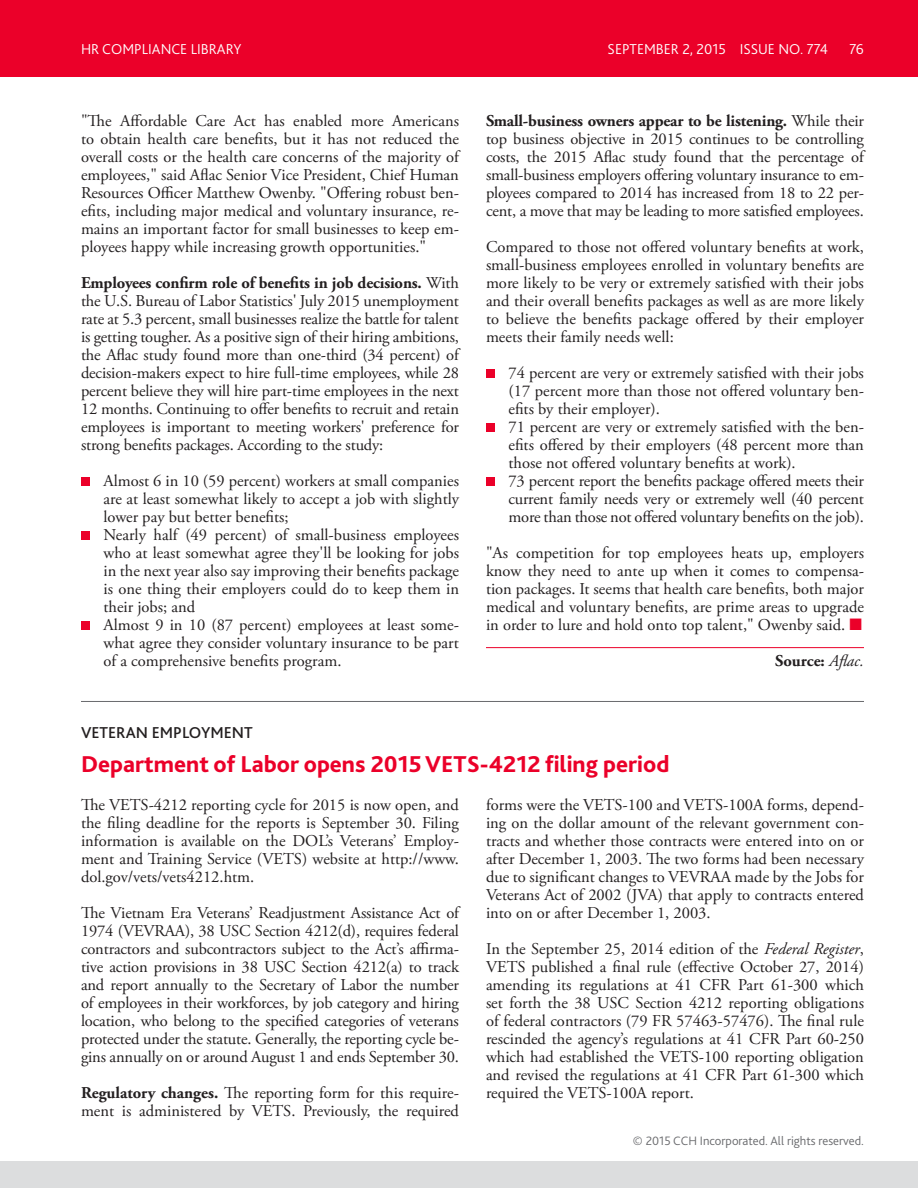
<style>
.page{position:relative;width:918px;height:1188px;background:#fff}
.page>*{position:absolute;margin:0;border:0;box-sizing:border-box;transform-origin:0 0}
.H1_A{font:800 24px "Bliss 2";color:#eb0029}
.Body_A{font:16.5px/18px "Adobe Garamond Pro";color:#231f20;text-align:justify}
.Bullet_A_i{font:16.5px/18px "Adobe Garamond Pro";color:#231f20;text-align:justify}
.Kicker_A_i{font:500 16.5px "Bliss 2";color:#231f20}
.Cite_A{font:700 16.5px "Adobe Garamond Pro";color:#231f20}
.t1{font:300 15px "Bliss 2";color:#fff}
.t2{font:300 12.75px "Bliss 2";color:#696a6d}
.s1{font-weight:700}
.s2{color:#eb0029}
.s3{font-weight:400;font-style:italic}
.s4{font-style:italic}
</style>
<div class="page">
<div style="left:0;top:0;width:918px;height:76px;background:#eb0029"></div>
<div style="left:0;top:1162px;width:918px;height:26px;background:#dcddde"></div>
<div style="left:81px;top:477px;width:9px;height:9px;background:#eb0029"></div>
<div style="left:81px;top:531px;width:9px;height:9px;background:#eb0029"></div>
<div style="left:81px;top:621px;width:9px;height:9px;background:#eb0029"></div>
<div style="left:486px;top:369px;width:9px;height:9px;background:#eb0029"></div>
<div style="left:486px;top:423px;width:9px;height:9px;background:#eb0029"></div>
<div style="left:486px;top:477px;width:9px;height:9px;background:#eb0029"></div>
<hr style="left:486px;top:647px;width:378px;height:1px;background:#eb0029">
<hr style="left:81px;top:701px;width:783px;height:1px;background:#696a6d">
<p class="t1" style="left:81px;top:40px;width:162px">HR COMPLIANCE LIBRARY</p>
<p class="t1" style="left:608px;top:40px;width:222px">SEPTEMBER 2, 2015 ISSUE NO. 774</p>
<p class="t1" style="left:849px;top:40px;width:16px">76</p>
<p class="Body_A" style="left:81px;top:112px;width:380px">"The Affordable Care Act has enabled more Americans to obtain health care benefits, but it has not reduced the overall costs or the health care concerns of the majority of employees," said Aflac Senior Vice President, Chief Human Resources Officer Matthew Owenby. "Offering robust ben&shy;efits, including major medical and voluntary insurance, re&shy;mains an important factor for small businesses to keep em&shy;ployees happy while increasing growth opportunities."</p>
<p class="Body_A" style="left:81px;top:274px;width:380px"><span class="s1">Employees confirm role of benefits in job decisions.</span> With the U.S. Bureau of Labor Statistics' July 2015 unemployment rate at 5.3 percent, small businesses realize the battle for talent is getting tougher. As a positive sign of their hiring ambitions, the Aflac study found more than one-third (34 percent) of decision-makers expect to hire full-time employees, while 28 percent believe they will hire part-time employees in the next 12 months. Continuing to offer benefits to recruit and retain employees is important to meeting workers' preference for strong benefits packages. According to the study:</p>
<p class="Bullet_A_i" style="left:104px;top:472px;width:357px">Almost 6 in 10 (59 percent) workers at small companies are at least somewhat likely to accept a job with slightly lower pay but better benefits;</p>
<p class="Bullet_A_i" style="left:104px;top:526px;width:357px">Nearly half (49 percent) of small-business employees who at least somewhat agree they'll be looking for jobs in the next year also say improving their benefits package is one thing their employers could do to keep them in their jobs; and</p>
<p class="Bullet_A_i" style="left:104px;top:616px;width:357px">Almost 9 in 10 (87 percent) employees at least some&shy;what agree they consider voluntary insurance to be part of a comprehensive benefits program.</p>
<p class="Body_A" style="left:486px;top:112px;width:380px"><span class="s1">Small-business owners appear to be listening.</span> While their top business objective in 2015 continues to be controlling costs, the 2015 Aflac study found that the percentage of small-business employers offering voluntary insurance to em&shy;ployees compared to 2014 has increased from 18 to 22 per&shy;cent, a move that may be leading to more satisfied employees.</p>
<p class="Body_A" style="left:486px;top:238px;width:380px">Compared to those not offered voluntary benefits at work, small-business employees enrolled in voluntary benefits are more likely to be very or extremely satisfied with their jobs and their overall benefits packages as well as are more likely to believe the benefits package offered by their employer meets their family needs well:</p>
<p class="Bullet_A_i" style="left:508px;top:364px;width:357px">74 percent are very or extremely satisfied with their jobs (17 percent more than those not offered voluntary ben&shy;efits by their employer).</p>
<p class="Bullet_A_i" style="left:508px;top:418px;width:357px">71 percent are very or extremely satisfied with the ben&shy;efits offered by their employers (48 percent more than those not offered voluntary benefits at work).</p>
<p class="Bullet_A_i" style="left:508px;top:472px;width:357px">73 percent report the benefits package offered meets their current family needs very or extremely well (40 percent more than those not offered voluntary benefits on the job).</p>
<p class="Body_A" style="left:486px;top:544px;width:380px">"As competition for top employees heats up, employers know they need to ante up when it comes to compensa&shy;tion packages. It seems that health care benefits, both major medical and voluntary benefits, are prime areas to upgrade in order to lure and hold onto top talent," Owenby said. <span class="s2">■</span></p>
<p class="Cite_A" style="left:775px;top:651px;width:90px">Source: <span class="s3">Aflac.</span></p>
<p class="Kicker_A_i" style="left:81px;top:722px;width:173px">VETERAN EMPLOYMENT</p>
<p class="H1_A" style="left:81px;top:749px;width:590px">Department of Labor opens 2015 VETS-4212 filing period</p>
<p class="Body_A" style="left:81px;top:796px;width:380px">The VETS-4212 reporting cycle for 2015 is now open, and the filing deadline for the reports is September 30. Filing information is available on the DOL’s Veterans’ Employ&shy;ment and Training Service (VETS) website at http://www. dol.gov/vets/vets4212.htm.</p>
<p class="Body_A" style="left:81px;top:904px;width:380px">The Vietnam Era Veterans’ Readjustment Assistance Act of 1974 (VEVRAA), 38 USC Section 4212(d), requires federal contractors and subcontractors subject to the Act’s affirma&shy;tive action provisions in 38 USC Section 4212(a) to track and report annually to the Secretary of Labor the number of employees in their workforces, by job category and hiring location, who belong to the specified categories of veterans protected under the statute. Generally, the reporting cycle be&shy;gins annually on or around August 1 and ends September 30.</p>
<p class="Body_A" style="left:81px;top:1084px;width:380px"><span class="s1">Regulatory changes.</span> The reporting form for this require&shy;ment is administered by VETS. Previously, the required</p>
<p class="Body_A" style="left:486px;top:796px;width:380px">forms were the VETS-100 and VETS-100A forms, depend&shy;ing on the dollar amount of the relevant government con&shy;tracts and whether those contracts were entered into on or after December 1, 2003. The two forms had been necessary due to significant changes to VEVRAA made by the Jobs for Veterans Act of 2002 (JVA) that apply to contracts entered into on or after December 1, 2003.</p>
<p class="Body_A" style="left:486px;top:940px;width:380px">In the September 25, 2014 edition of the <span class="s4">Federal Register</span>, VETS published a final rule (effective October 27, 2014) amending its regulations at 41 CFR Part 61-300 which set forth the 38 USC Section 4212 reporting obligations of federal contractors (79 FR 57463-57476). The final rule rescinded the agency’s regulations at 41 CFR Part 60-250 which had established the VETS-100 reporting obligation and revised the regulations at 41 CFR Part 61-300 which required the VETS-100A report.</p>
<p class="t2" style="left:633px;top:1133px;width:233px">© 2015 CCH Incorporated. All rights reserved.</p>
</div>
